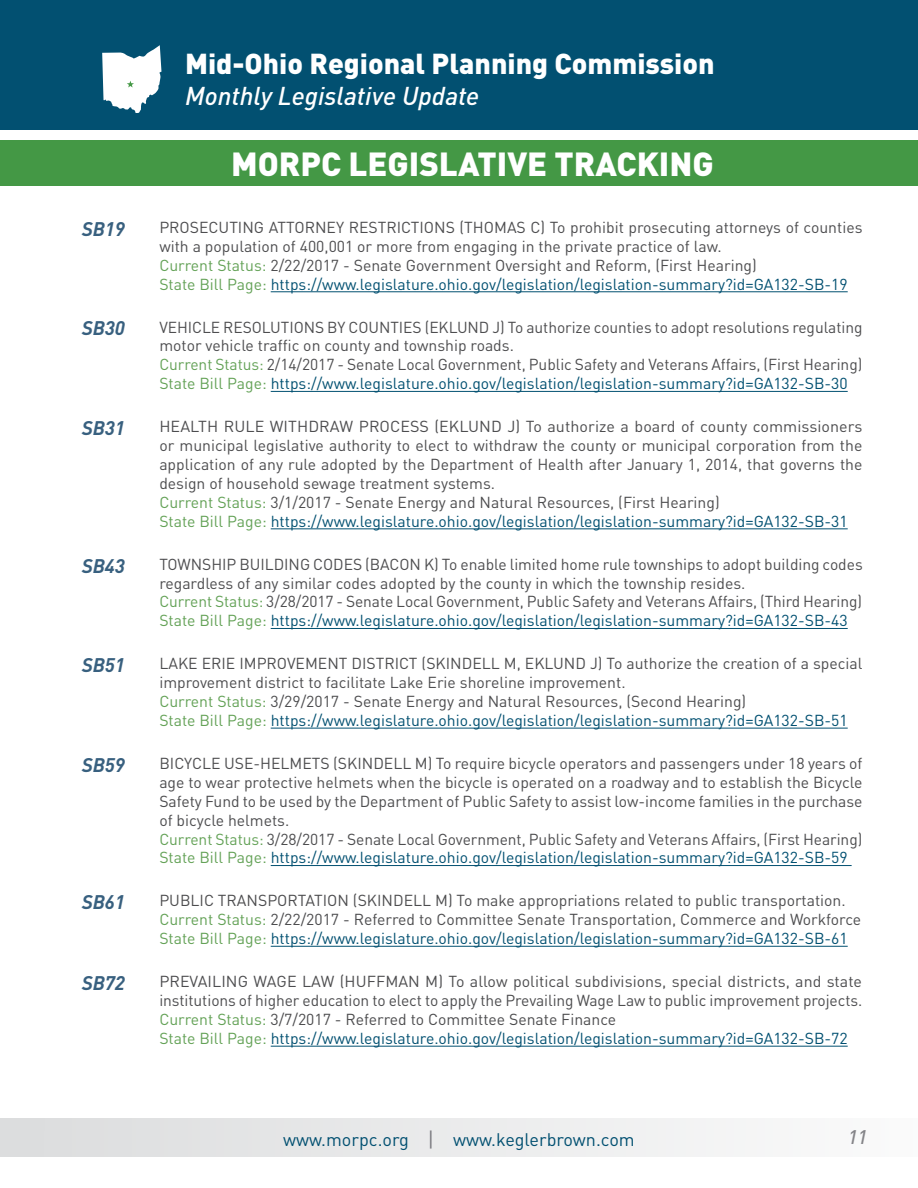
<style>
.page{position:relative;width:918px;height:1188px;background:#fff}
.page>*{position:absolute;margin:0;border:0;box-sizing:border-box;transform-origin:0 0}
.t1{font:900 33px "DIN Pro";color:#fff}
.t2{font:900 28.5px "DIN Pro";color:#fff}
.t3{font:italic 500 25.5px "DIN Pro";color:#fff}
.t4{font:italic 700 19.5px "DIN Pro";color:#38607f}
.t5{font:italic 500 19.5px "DIN Pro";color:#848488}
.t6{font:18px "DIN Pro";color:#025071}
.t7{font:15.75px/18.9px "DIN Pro";color:#4d4d4f}
.s1{color:#64a257}
.s2{color:#025071}
.s3{font-size:21px;color:#7c7c81}
</style>
<div class="page">
<div style="left:0;top:1118px;width:918px;height:38px;background:linear-gradient(to right,#dbdcdd,#fafbfb)"></div>
<div style="left:0;top:0;width:918px;height:130px;background:#025071"></div>
<svg style="left:97px;top:37px;width:67px;height:79px"></svg>
<hr style="left:271px;top:291px;width:577px;height:1px;background:#025071">
<hr style="left:271px;top:391px;width:577px;height:1px;background:#025071">
<hr style="left:271px;top:528px;width:577px;height:1px;background:#025071">
<hr style="left:271px;top:628px;width:577px;height:1px;background:#025071">
<hr style="left:271px;top:728px;width:577px;height:1px;background:#025071">
<hr style="left:271px;top:865px;width:581px;height:1px;background:#025071">
<hr style="left:271px;top:946px;width:577px;height:1px;background:#025071">
<hr style="left:271px;top:1046px;width:577px;height:1px;background:#025071">
<div style="left:0;top:140px;width:918px;height:46px;background:#449845"></div>
<h2 class="t2" style="left:185px;top:45px;width:531px">Mid-Ohio Regional Planning Commission</h2>
<h3 class="t3" style="left:185px;top:75px;width:296px">Monthly Legislative Update</h3>
<h1 class="t1" style="left:231px;top:141px;width:484px">MORPC LEGISLATIVE TRACKING</h1>
<p class="t4" style="left:82px;top:213px;width:45px">SB19</p>
<p class="t7" style="left:159px;top:217px;width:705px">PROSECUTING ATTORNEY RESTRICTIONS (THOMAS C) To prohibit prosecuting attorneys of counties with a population of 400,001 or more from engaging in the private practice of law.<br><span class="s1">Current Status:</span> 2/22/2017 - Senate Government Oversight and Reform, (First Hearing)<br><span class="s1">State Bill Page:</span> <span class="s2">https://www.legislature.ohio.gov/legislation/legislation-summary?id=GA132-SB-19</span></p>
<p class="t4" style="left:82px;top:312px;width:45px">SB30</p>
<p class="t7" style="left:159px;top:317px;width:705px">VEHICLE RESOLUTIONS BY COUNTIES (EKLUND J) To authorize counties to adopt resolutions regulating motor vehicle traffic on county and township roads.<br><span class="s1">Current Status:</span> 2/14/2017 - Senate Local Government, Public Safety and Veterans Affairs, (First Hearing)<br><span class="s1">State Bill Page:</span> <span class="s2">https://www.legislature.ohio.gov/legislation/legislation-summary?id=GA132-SB-30</span></p>
<p class="t4" style="left:82px;top:412px;width:45px">SB31</p>
<p class="t7" style="left:159px;top:416px;width:705px">HEALTH RULE WITHDRAW PROCESS (EKLUND J) To authorize a board of county commissioners or municipal legislative authority to elect to withdraw the county or municipal corporation from the application of any rule adopted by the Department of Health after January 1, 2014, that governs the design of household sewage treatment systems.<br><span class="s1">Current Status:</span> 3/1/2017 - Senate Energy and Natural Resources, (First Hearing)<br><span class="s1">State Bill Page:</span> <span class="s2">https://www.legislature.ohio.gov/legislation/legislation-summary?id=GA132-SB-31</span></p>
<p class="t4" style="left:82px;top:549px;width:45px">SB43</p>
<p class="t7" style="left:159px;top:554px;width:705px">TOWNSHIP BUILDING CODES (BACON K) To enable limited home rule townships to adopt building codes regardless of any similar codes adopted by the county in which the township resides.<br><span class="s1">Current Status:</span> 3/28/2017 - Senate Local Government, Public Safety and Veterans Affairs, (Third Hearing)<br><span class="s1">State Bill Page:</span> <span class="s2">https://www.legislature.ohio.gov/legislation/legislation-summary?id=GA132-SB-43</span></p>
<p class="t4" style="left:82px;top:649px;width:45px">SB51</p>
<p class="t7" style="left:159px;top:654px;width:705px">LAKE ERIE IMPROVEMENT DISTRICT (SKINDELL M, EKLUND J) To authorize the creation of a special improvement district to facilitate Lake Erie shoreline improvement.<br><span class="s1">Current Status:</span> 3/29/2017 - Senate Energy and Natural Resources, (Second Hearing)<br><span class="s1">State Bill Page:</span> <span class="s2">https://www.legislature.ohio.gov/legislation/legislation-summary?id=GA132-SB-51</span></p>
<p class="t4" style="left:82px;top:749px;width:45px">SB59</p>
<p class="t7" style="left:159px;top:753px;width:705px">BICYCLE USE-HELMETS (SKINDELL M) To require bicycle operators and passengers under 18 years of age to wear protective helmets when the bicycle is operated on a roadway and to establish the Bicycle Safety Fund to be used by the Department of Public Safety to assist low-income families in the purchase of bicycle helmets.<br><span class="s1">Current Status:</span> 3/28/2017 - Senate Local Government, Public Safety and Veterans Affairs, (First Hearing)<br><span class="s1">State Bill Page:</span> <span class="s2">https://www.legislature.ohio.gov/legislation/legislation-summary?id=GA132-SB-59</span></p>
<p class="t4" style="left:82px;top:886px;width:45px">SB61</p>
<p class="t7" style="left:159px;top:891px;width:703px">PUBLIC TRANSPORTATION (SKINDELL M) To make appropriations related to public transportation.<br><span class="s1">Current Status:</span> 2/22/2017 - Referred to Committee Senate Transportation, Commerce and Workforce<br><span class="s1">State Bill Page:</span> <span class="s2">https://www.legislature.ohio.gov/legislation/legislation-summary?id=GA132-SB-61</span></p>
<p class="t4" style="left:82px;top:967px;width:45px">SB72</p>
<p class="t7" style="left:159px;top:972px;width:705px">PREVAILING WAGE LAW (HUFFMAN M) To allow political subdivisions, special districts, and state institutions of higher education to elect to apply the Prevailing Wage Law to public improvement projects.<br><span class="s1">Current Status:</span> 3/7/2017 - Referred to Committee Senate Finance<br><span class="s1">State Bill Page:</span> <span class="s2">https://www.legislature.ohio.gov/legislation/legislation-summary?id=GA132-SB-72</span></p>
<p class="t6" style="left:283px;top:1127px;width:353px">www.morpc.org <span class="s3">|</span> www.keglerbrown.com</p>
<p class="t5" style="left:848px;top:1122px;width:21px">11</p>
</div>
